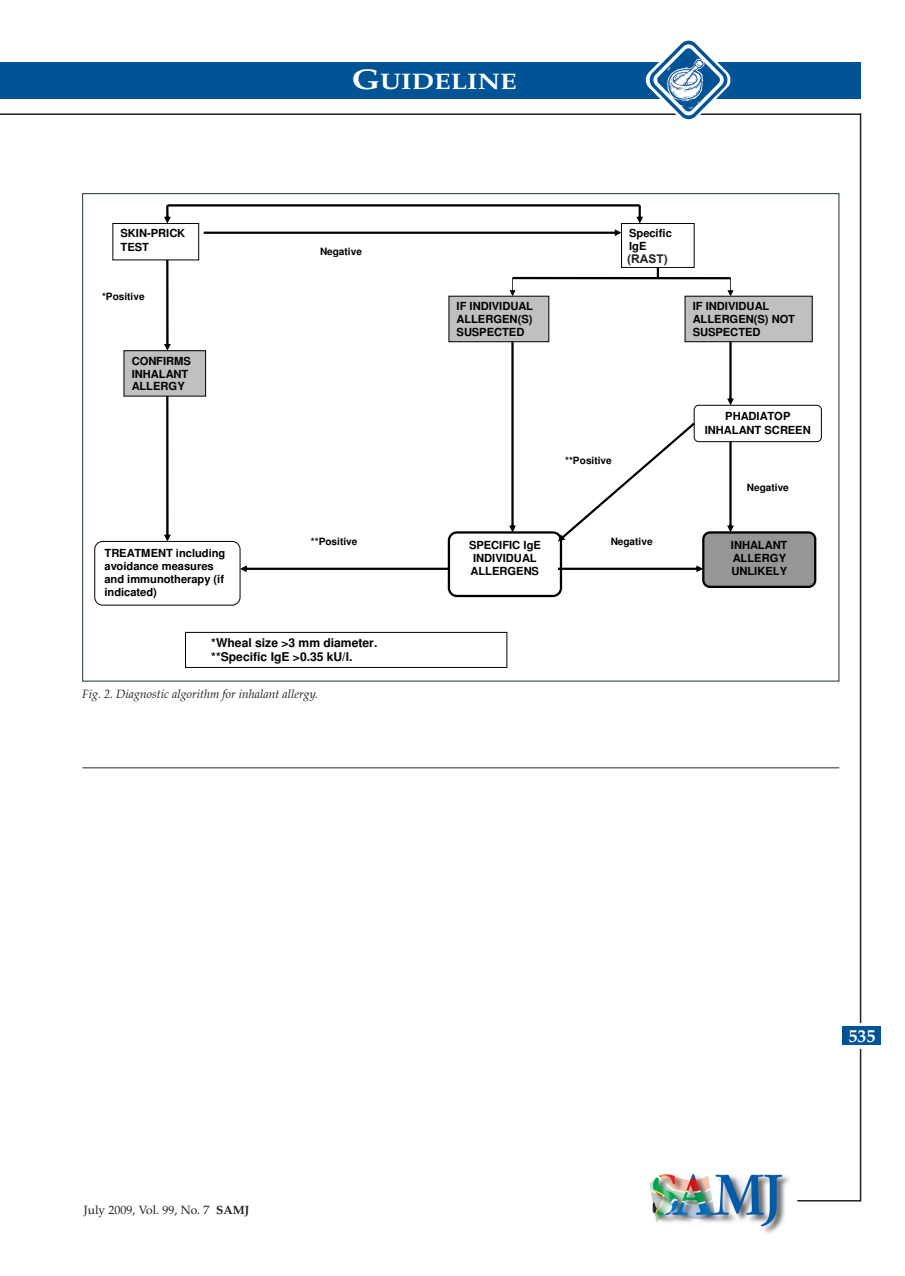
<style>
.page{position:relative;width:905px;height:1276px;background:#fff}
.page>*{position:absolute;margin:0;border:0;box-sizing:border-box;transform-origin:0 0}
.t1{font:700 22.5px "Palatino";color:#fff;scale:1.2 1}
.t2{font:700 18px "Palatino";color:#fff}
.t3{font:700 12.15px/14px "Helvetica";color:#000}
.t4{font:italic 12px "Palatino";color:#231f20}
.t5{font:12px "Palatino";color:#231f20}
.t6{font:700 12px "Arial";color:#231f20}
.t7{font:700 11.1px/12.8px "Helvetica";letter-spacing:.005em;color:#000}
.t8{font:700 10.05px "Helvetica";color:#000}
.s1{font-size:28.5px}
.s2{font-weight:700}
</style>
<div class="page">
<svg style="left:0;top:113px;width:10px;height:2px"></svg>
<hr style="left:860px;top:113px;width:1px;height:1088px;background:#231f20">
<div style="left:846px;top:1023px;width:28px;height:25px;background:#fff"></div>
<hr style="left:797px;top:1200px;width:64px;height:1px;background:#231f20">
<div style="left:0;top:62px;width:860px;height:36px;background:#005495"></div>
<hr style="left:10px;top:113px;width:850px;height:2px;background:#231f20">
<img style="left:649px;top:1174px;width:140px;height:60px">
<div style="left:842px;top:1026px;width:38px;height:19px;background:#005495"></div>
<img style="left:645px;top:40px;width:86px;height:80px">
<div style="left:112px;top:223px;width:87px;height:37px;border:1px solid #000"></div>
<div style="left:621px;top:223px;width:73px;height:45px;border:1px solid #000"></div>
<div style="left:124px;top:351px;width:82px;height:45px;background:#c0c0c0"></div>
<div style="left:124px;top:350px;width:82px;height:46px;border:1px solid #000"></div>
<div style="left:685px;top:296px;width:127px;height:46px;background:#c0c0c0"></div>
<div style="left:685px;top:296px;width:127px;height:46px;border:1px solid #000"></div>
<div style="left:449px;top:296px;width:100px;height:46px;background:#c0c0c0"></div>
<div style="left:448px;top:296px;width:101px;height:46px;border:1px solid #000"></div>
<div style="left:694px;top:405px;width:128px;height:37px;border:1px solid #000;border-radius:5px"></div>
<div style="left:448px;top:531px;width:114px;height:66px;border:2px solid #000;border-radius:8px"></div>
<svg style="left:164px;top:205px;width:7px;height:18px"></svg>
<svg style="left:636px;top:205px;width:7px;height:18px"></svg>
<svg style="left:204px;top:229px;width:417px;height:7px"></svg>
<svg style="left:164px;top:260px;width:7px;height:91px"></svg>
<svg style="left:164px;top:396px;width:7px;height:145px"></svg>
<svg style="left:240px;top:565px;width:209px;height:7px"></svg>
<div style="left:94px;top:541px;width:146px;height:64px;border:1px solid #000;border-radius:8px"></div>
<div style="left:185px;top:632px;width:322px;height:36px;border:1px solid #000"></div>
<hr style="left:167px;top:204px;width:473px;height:2px;background:#000">
<hr style="left:512px;top:277px;width:218px;height:2px;background:#000">
<svg style="left:727px;top:278px;width:6px;height:18px"></svg>
<svg style="left:509px;top:278px;width:6px;height:18px"></svg>
<svg style="left:657px;top:267px;width:2px;height:10px"></svg>
<div style="left:703px;top:532px;width:112px;height:55px;background:#969696;border-radius:7px"></div>
<div style="left:702px;top:531px;width:114px;height:57px;border:2px solid #000;border-radius:7px"></div>
<svg style="left:558px;top:565px;width:145px;height:7px"></svg>
<svg style="left:509px;top:342px;width:7px;height:190px"></svg>
<svg style="left:558px;top:422px;width:137px;height:119px"></svg>
<svg style="left:727px;top:342px;width:7px;height:63px"></svg>
<svg style="left:727px;top:442px;width:7px;height:90px"></svg>
<div style="left:603px;top:532px;width:64px;height:18px;background:#fff"></div>
<div style="left:627px;top:254px;width:58px;height:13px;background:#fff"></div>
<hr style="left:82px;top:767px;width:757px;height:1px;background:#1a312b">
<h1 class="t1" style="left:352px;top:69px;width:139px"><span class="s1">G</span>UIDELINE</h1>
<p class="t7" style="left:120px;top:227px;width:66px;line-height:13.5px">SKIN-PRICK<br>TEST</p>
<p class="t7" style="left:629px;top:227px;width:44px">Specific<br>IgE</p>
<p class="t8" style="left:320px;top:245px;width:43px">Negative</p>
<p class="t6" style="left:627px;top:252px;width:42px">(RAST)</p>
<p class="t8" style="left:102px;top:290px;width:44px">*Positive</p>
<p class="t7" style="left:132px;top:355px;width:61px">CONFIRMS<br>INHALANT<br>ALLERGY</p>
<p class="t7" style="left:104px;top:547px;width:122px">TREATMENT including avoidance measures and immunotherapy (if indicated)</p>
<p class="t8" style="left:311px;top:535px;width:48px">**Positive</p>
<p class="t3" style="left:211px;top:636px;width:168px">*Wheal size &gt;3 mm diameter. **Specific IgE &gt;0.35 kU/l.</p>
<p class="t4" style="left:82px;top:687px;width:237px">Fig. 2. Diagnostic algorithm for inhalant allergy.</p>
<p class="t7" style="left:456px;top:300px;width:78px;text-align:justify">IF INDIVIDUAL ALLERGEN(S)<br>SUSPECTED</p>
<p class="t8" style="left:565px;top:454px;width:48px">**Positive</p>
<p class="t7" style="left:469px;top:539px;width:73px;line-height:13.2px">SPECIFIC IgE<br>INDIVIDUAL<br>ALLERGENS</p>
<p class="t8" style="left:611px;top:535px;width:43px">Negative</p>
<p class="t7" style="left:693px;top:300px;width:104px">IF INDIVIDUAL<br>ALLERGEN(S) NOT<br>SUSPECTED</p>
<p class="t7" style="left:705px;top:410px;width:108px;line-height:13.4px;text-align:center">PHADIATOP<br>INHALANT SCREEN</p>
<p class="t8" style="left:747px;top:481px;width:43px">Negative</p>
<p class="t7" style="left:731px;top:539px;width:58px;text-align:justify">INHALANT ALLERGY UNLIKELY</p>
<p class="t5" style="left:84px;top:1203px;width:167px">July 2009, Vol. 99, No. 7 <span class="s2">SAMJ</span></p>
<h2 class="t2" style="left:848px;top:1025px;width:28px">535</h2>
</div>
